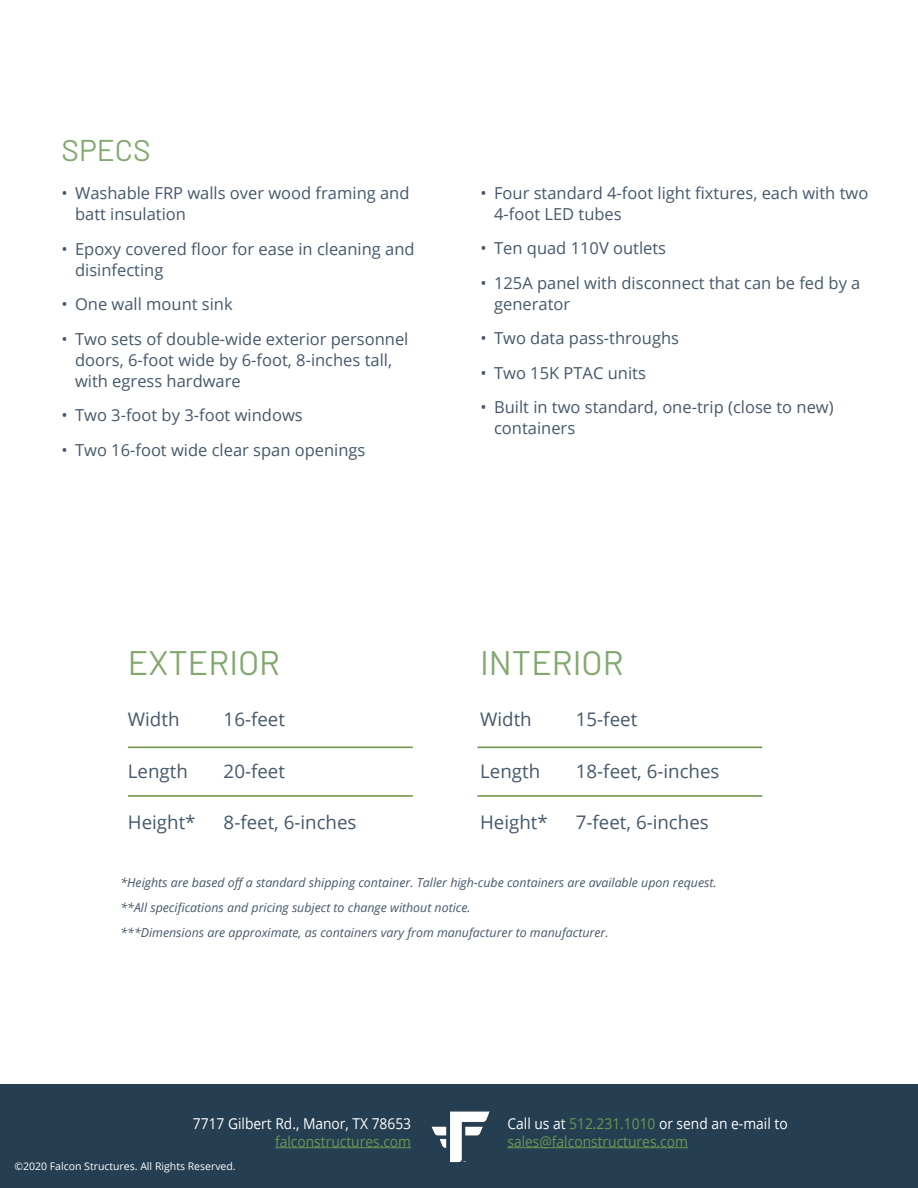
<style>
.page{position:relative;width:918px;height:1188px;background:#fff}
.page>*{position:absolute;margin:0;border:0;box-sizing:border-box;transform-origin:0 0}
.t1{font:34.05px "Barlow";color:#82a870}
.t2{font:30px "Barlow";color:#82a870}
.t3{font:18.75px "Open Sans";color:#45586a}
.t4{font:16.5px/21px "Open Sans";color:#45586a}
.t5{font:15px/18px "Open Sans";color:#699953;scale:.92 1}
.t6{font:15px "Open Sans";color:#fff;scale:.92 1}
.t7{font:italic 12.3px/25px "Open Sans";color:#45586a}
.t8{font:10.5px "Open Sans";color:#fff}
.s1{color:#fff}
</style>
<div class="page">
<div style="left:0;top:1084px;width:918px;height:104px;background:#253e51"></div>
<hr style="left:275px;top:1147px;width:136px;height:1px;background:#699953">
<hr style="left:507px;top:1147px;width:181px;height:1px;background:#699953">
<img style="left:431px;top:1111px;width:59px;height:52px">
<hr style="left:128px;top:747px;width:285px;height:1px;background:#709749">
<hr style="left:128px;top:795px;width:285px;height:2px;background:#709749">
<hr style="left:477px;top:747px;width:285px;height:1px;background:#709749">
<hr style="left:477px;top:795px;width:285px;height:2px;background:#709749">
<h2 class="t2" style="left:62px;top:129px;width:91px">SPECS</h2>
<p class="t4" style="left:75px;top:182px;width:336px;text-indent:-13px">• Washable FRP walls over wood framing and batt insulation</p>
<p class="t4" style="left:75px;top:238px;width:341px;text-indent:-13px">• Epoxy covered floor for ease in cleaning and disinfecting</p>
<p class="t4" style="left:62px;top:293px;width:173px">• One wall mount sink</p>
<p class="t4" style="left:75px;top:328px;width:335px;text-indent:-13px">• Two sets of double-wide exterior personnel doors, 6-foot wide by 6-foot, 8-inches tall, with egress hardware</p>
<p class="t4" style="left:62px;top:404px;width:243px">• Two 3-foot by 3-foot windows</p>
<p class="t4" style="left:62px;top:439px;width:305px">• Two 16-foot wide clear span openings</p>
<p class="t4" style="left:494px;top:182px;width:376px;text-indent:-13px">• Four standard 4-foot light fixtures, each with two<br>4-foot LED tubes</p>
<p class="t4" style="left:481px;top:237px;width:187px">• Ten quad 110V outlets</p>
<p class="t4" style="left:494px;top:272px;width:368px;text-indent:-13px">• 125A panel with disconnect that can be fed by a generator</p>
<p class="t4" style="left:481px;top:327px;width:200px">• Two data pass-throughs</p>
<p class="t4" style="left:481px;top:362px;width:167px">• Two 15K PTAC units</p>
<p class="t4" style="left:494px;top:396px;width:341px;text-indent:-13px">• Built in two standard, one-trip (close to new) containers</p>
<h1 class="t1" style="left:128px;top:639px;width:154px">EXTERIOR</h1>
<p class="t3" style="left:128px;top:707px;width:53px">Width</p>
<p class="t3" style="left:224px;top:707px;width:63px">16-feet</p>
<p class="t3" style="left:128px;top:758px;width:62px">Length</p>
<p class="t3" style="left:224px;top:758px;width:63px">20-feet</p>
<p class="t3" style="left:128px;top:809px;width:69px">Height*</p>
<p class="t3" style="left:224px;top:809px;width:134px">8-feet, 6-inches</p>
<h1 class="t1" style="left:480px;top:639px;width:145px">INTERIOR</h1>
<p class="t3" style="left:480px;top:707px;width:53px">Width</p>
<p class="t3" style="left:576px;top:707px;width:63px">15-feet</p>
<p class="t3" style="left:480px;top:758px;width:62px">Length</p>
<p class="t3" style="left:576px;top:758px;width:145px">18-feet, 6-inches</p>
<p class="t3" style="left:480px;top:809px;width:69px">Height*</p>
<p class="t3" style="left:576px;top:809px;width:134px">7-feet, 6-inches</p>
<p class="t7" style="left:120px;top:870px;width:598px">*Heights are based off a standard shipping container. Taller high-cube containers are available upon request. **All specifications and pricing subject to change without notice.<br>***Dimensions are approximate, as containers vary from manufacturer to manufacturer.</p>
<p class="t6" style="left:193px;top:1113px;width:239px">7717 Gilbert Rd., Manor, TX 78653</p>
<p class="t5" style="left:275px;top:1132px;width:149px">falconstructures.com</p>
<p class="t8" style="left:14px;top:1159px;width:223px">©2020 Falcon Structures. All Rights Reserved.</p>
<p class="t5" style="left:507px;top:1114px;width:306px"><span class="s1">Call us at</span> 512.231.1010 <span class="s1">or send an e-mail to </span>sales@falconstructures.com</p>
</div>
